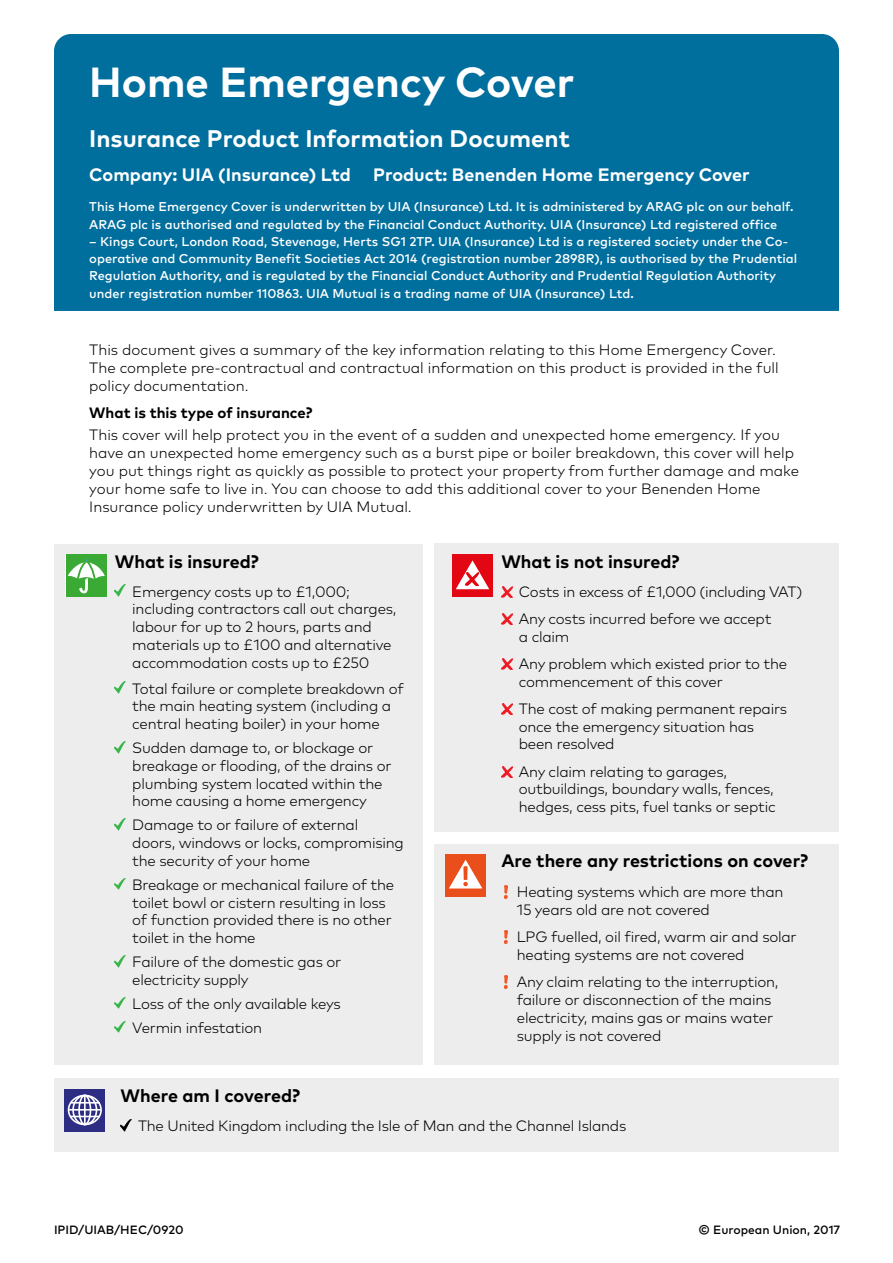
<style>
.page{position:relative;width:893px;height:1263px;background:#fff}
.page>*{position:absolute;margin:0;border:0;box-sizing:border-box;transform-origin:0 0}
.t1{font:700 42px "Mark OT";color:#fff}
.t2{font:700 24px "Mark OT";color:#fff}
.t3{font:700 18px "Mark OT";color:#000}
.t4{font:700 18px "Mark OT";color:#fff}
.t5{font:300 15px/17.7px "Mark OT";letter-spacing:-.015em;color:#000}
.t6{font:700 15px "Mark OT";color:#000}
.t7{font:500 12.75px/17.2px "Mark OT";color:#fff}
.t8{font:500 12px "Mark OT";color:#000}
</style>
<div class="page">
<div style="left:54px;top:34px;width:785px;height:277px;background:#006f9e"></div>
<div style="left:54px;top:544px;width:369px;height:520px;background:#ededed"></div>
<svg style="left:115px;top:585px;width:11px;height:12px"></svg>
<svg style="left:115px;top:682px;width:11px;height:12px"></svg>
<svg style="left:115px;top:741px;width:11px;height:12px"></svg>
<svg style="left:115px;top:818px;width:11px;height:12px"></svg>
<svg style="left:115px;top:878px;width:11px;height:12px"></svg>
<svg style="left:115px;top:955px;width:11px;height:12px"></svg>
<svg style="left:115px;top:997px;width:11px;height:12px"></svg>
<svg style="left:115px;top:1021px;width:11px;height:12px"></svg>
<div style="left:65px;top:555px;width:41px;height:42px;background:#fff"></div>
<div style="left:66px;top:555px;width:40px;height:42px;background:#3aaa35"></div>
<svg style="left:68px;top:558px;width:37px;height:35px"></svg>
<div style="left:435px;top:544px;width:404px;height:288px;background:#ededed"></div>
<div style="left:452px;top:555px;width:41px;height:42px;background:#e30613"></div>
<svg style="left:456px;top:560px;width:33px;height:29px"></svg>
<svg style="left:501px;top:586px;width:11px;height:11px"></svg>
<svg style="left:501px;top:614px;width:11px;height:10px"></svg>
<svg style="left:501px;top:658px;width:11px;height:11px"></svg>
<svg style="left:501px;top:703px;width:11px;height:11px"></svg>
<svg style="left:501px;top:766px;width:11px;height:11px"></svg>
<div style="left:435px;top:844px;width:404px;height:220px;background:#ededed"></div>
<svg style="left:504px;top:886px;width:4px;height:13px"></svg>
<img style="left:504px;top:930px;width:4px;height:14px">
<img style="left:504px;top:975px;width:4px;height:14px">
<div style="left:445px;top:854px;width:41px;height:42px;background:#e94e1b"></div>
<svg style="left:449px;top:860px;width:33px;height:28px"></svg>
<div style="left:54px;top:1078px;width:785px;height:73px;background:#ededed"></div>
<svg style="left:121px;top:1119px;width:10px;height:12px"></svg>
<svg style="left:64px;top:1089px;width:41px;height:43px"></svg>
<div style="left:68px;top:1095px;width:34px;height:30px;border:2px solid #fff;border-radius:50%"></div>
<div style="left:72px;top:1095px;width:25px;height:30px;border:2px solid #fff;border-radius:50%"></div>
<div style="left:78px;top:1095px;width:13px;height:30px;border:2px solid #fff;border-radius:50%"></div>
<hr style="left:84px;top:1095px;width:2px;height:30px;background:#fff">
<svg style="left:71px;top:1102px;width:29px;height:1px"></svg>
<svg style="left:71px;top:1116px;width:29px;height:1px"></svg>
<hr style="left:69px;top:1109px;width:32px;height:1px;background:#fff">
<h1 class="t1" style="left:89px;top:55px;width:487px">Home Emergency Cover</h1>
<h2 class="t2" style="left:89px;top:123px;width:482px">Insurance Product Information Document</h2>
<p class="t4" style="left:89px;top:163px;width:662px">Company: UIA (Insurance) Ltd Product: Benenden Home Emergency Cover</p>
<p class="t7" style="left:89px;top:198px;width:706px">This Home Emergency Cover is underwritten by UIA (Insurance) Ltd. It is administered by ARAG plc on our behalf.<br>ARAG plc is authorised and regulated by the Financial Conduct Authority. UIA (Insurance) Ltd registered office</p>
<p class="t7" style="left:89px;top:232px;width:709px">– Kings Court, London Road, Stevenage, Herts SG1 2TP. UIA (Insurance) Ltd is a registered society under the Co&shy;operative and Community Benefit Societies Act 2014 (registration number 2898R), is authorised by the Prudential Regulation Authority, and is regulated by the Financial Conduct Authority and Prudential Regulation Authority under registration number 110863. UIA Mutual is a trading name of UIA (Insurance) Ltd.</p>
<p class="t5" style="left:89px;top:341px;width:691px">This document gives a summary of the key information relating to this Home Emergency Cover.<br>The complete pre-contractual and contractual information on this product is provided in the full policy documentation.</p>
<p class="t6" style="left:89px;top:402px;width:225px">What is this type of insurance?</p>
<p class="t5" style="left:89px;top:425px;width:711px">This cover will help protect you in the event of a sudden and unexpected home emergency. If you have an unexpected home emergency such as a burst pipe or boiler breakdown, this cover will help you put things right as quickly as possible to protect your property from further damage and make your home safe to live in. You can choose to add this additional cover to your Benenden Home Insurance policy underwritten by UIA Mutual.</p>
<p class="t3" style="left:115px;top:550px;width:146px">What is insured?</p>
<p class="t3" style="left:501px;top:550px;width:180px">What is not insured?</p>
<p class="t5" style="left:519px;top:578px;width:285px;line-height:27.3px">Costs in excess of £1,000 (including VAT)<br>Any costs incurred before we accept</p>
<p class="t5" style="left:519px;top:623px;width:270px;line-height:27.3px">a claim<br>Any problem which existed prior to the</p>
<p class="t5" style="left:519px;top:668px;width:270px;line-height:27.3px">commencement of this cover<br>The cost of making permanent repairs</p>
<p class="t5" style="left:519px;top:717px;width:237px">once the emergency situation has been resolved</p>
<p class="t5" style="left:519px;top:762px;width:258px">Any claim relating to garages, outbuildings, boundary walls, fences, hedges, cess pits, fuel tanks or septic</p>
<p class="t3" style="left:501px;top:849px;width:308px">Are there any restrictions on cover?</p>
<p class="t5" style="left:517px;top:883px;width:268px">Heating systems which are more than<br>15 years old are not covered</p>
<p class="t5" style="left:517px;top:928px;width:281px">LPG fuelled, oil fired, warm air and solar heating systems are not covered</p>
<p class="t5" style="left:517px;top:973px;width:263px">Any claim relating to the interruption, failure or disconnection of the mains electricity, mains gas or mains water supply is not covered</p>
<p class="t5" style="left:132px;top:582px;width:266px">Emergency costs up to £1,000; including contractors call out charges, labour for up to 2 hours, parts and materials up to £100 and alternative accommodation costs up to £250</p>
<p class="t5" style="left:132px;top:679px;width:273px">Total failure or complete breakdown of the main heating system (including a central heating boiler) in your home</p>
<p class="t5" style="left:132px;top:739px;width:261px">Sudden damage to, or blockage or breakage or flooding, of the drains or plumbing system located within the home causing a home emergency</p>
<p class="t5" style="left:132px;top:816px;width:273px">Damage to or failure of external doors, windows or locks, compromising the security of your home</p>
<p class="t5" style="left:132px;top:876px;width:264px">Breakage or mechanical failure of the toilet bowl or cistern resulting in loss of function provided there is no other toilet in the home</p>
<p class="t5" style="left:132px;top:953px;width:211px">Failure of the domestic gas or electricity supply</p>
<p class="t5" style="left:132px;top:991px;width:210px;line-height:24.2px">Loss of the only available keys<br>Vermin infestation</p>
<p class="t3" style="left:121px;top:1084px;width:181px">Where am I covered?</p>
<p class="t5" style="left:138px;top:1117px;width:490px">The United Kingdom including the Isle of Man and the Channel Islands</p>
<p class="t8" style="left:54px;top:1222px;width:131px">IPID/UIAB/HEC/0920</p>
<p class="t8" style="left:698px;top:1222px;width:143px">© European Union, 2017</p>
</div>
